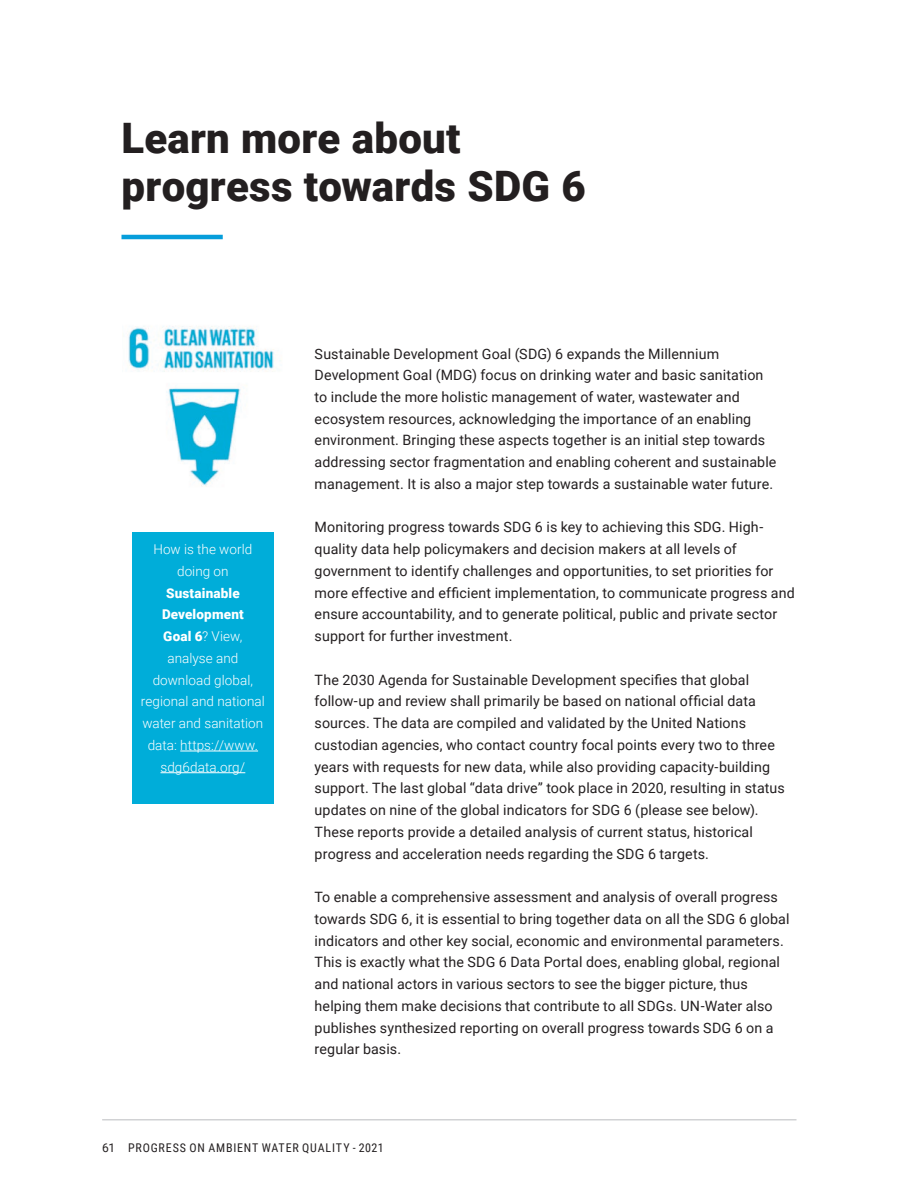
<style>
.page{position:relative;width:918px;height:1188px;background:#fff}
.page>*{position:absolute;margin:0;border:0;box-sizing:border-box;transform-origin:0 0}
.H1_span_columns{font:900 42px/48px "Roboto";letter-spacing:.005em;color:#231f20}
.Body_Light_Single_Co{font:14.25px/21.8px "Roboto";letter-spacing:.01em;color:#231f20}
.Body_Light_Single_Co-2{font:300 13.5px/21.8px "Roboto";letter-spacing:.005em;color:#fff;text-align:center}
.FOOTER_verso{font:12px "Roboto Condensed";letter-spacing:.07em;color:#231f20}
.s1{font-weight:900}
.s2{font-family:"Roboto"}
</style>
<div class="page">
<hr style="left:122px;top:235px;width:101px;height:4px;background:#069edb">
<hr style="left:102px;top:1119px;width:695px;height:1px;background:#d1d2d4">
<div style="left:132px;top:532px;width:142px;height:272px;background:#00add9"></div>
<hr style="left:180px;top:751px;width:78px;height:1px;background:#fff">
<hr style="left:160px;top:772px;width:85px;height:1px;background:#fff">
<img style="left:128px;top:326px;width:146px;height:161px">
<p class="H1_span_columns" style="left:122px;top:113px;width:466px">Learn more about progress towards SDG 6</p>
<p class="Body_Light_Single_Co-2" style="left:141px;top:538px;width:125px">How is the world doing on<br><span class="s1">Sustainable<br>Development<br>Goal 6</span>? View, analyse and download global, regional and national water and sanitation data: https://www. sdg6data.org/</p>
<p class="Body_Light_Single_Co" style="left:315px;top:342px;width:463px">Sustainable Development Goal (SDG) 6 expands the Millennium Development Goal (MDG) focus on drinking water and basic sanitation to include the more holistic management of water, wastewater and ecosystem resources, acknowledging the importance of an enabling environment. Bringing these aspects together is an initial step towards addressing sector fragmentation and enabling coherent and sustainable management. It is also a major step towards a sustainable water future.</p>
<p class="Body_Light_Single_Co" style="left:315px;top:516px;width:482px">Monitoring progress towards SDG 6 is key to achieving this SDG. High&shy;quality data help policymakers and decision makers at all levels of government to identify challenges and opportunities, to set priorities for more effective and efficient implementation, to communicate progress and ensure accountability, and to generate political, public and private sector support for further investment.</p>
<p class="Body_Light_Single_Co" style="left:315px;top:668px;width:472px">The 2030 Agenda for Sustainable Development specifies that global follow-up and review shall primarily be based on national official data sources. The data are compiled and validated by the United Nations custodian agencies, who contact country focal points every two to three years with requests for new data, while also providing capacity-building support. The last global “data drive” took place in 2020, resulting in status updates on nine of the global indicators for SDG 6 (please see below).<br>These reports provide a detailed analysis of current status, historical progress and acceleration needs regarding the SDG 6 targets.</p>
<p class="Body_Light_Single_Co" style="left:315px;top:886px;width:476px">To enable a comprehensive assessment and analysis of overall progress towards SDG 6, it is essential to bring together data on all the SDG 6 global indicators and other key social, economic and environmental parameters.<br>This is exactly what the SDG 6 Data Portal does, enabling global, regional and national actors in various sectors to see the bigger picture, thus helping them make decisions that contribute to all SDGs. UN-Water also publishes synthesized reporting on overall progress towards SDG 6 on a regular basis.</p>
<p class="FOOTER_verso" style="left:102px;top:1139px;width:283px"><span class="s2">61</span> PROGRESS ON AMBIENT WATER QUALITY - 2021</p>
</div>
